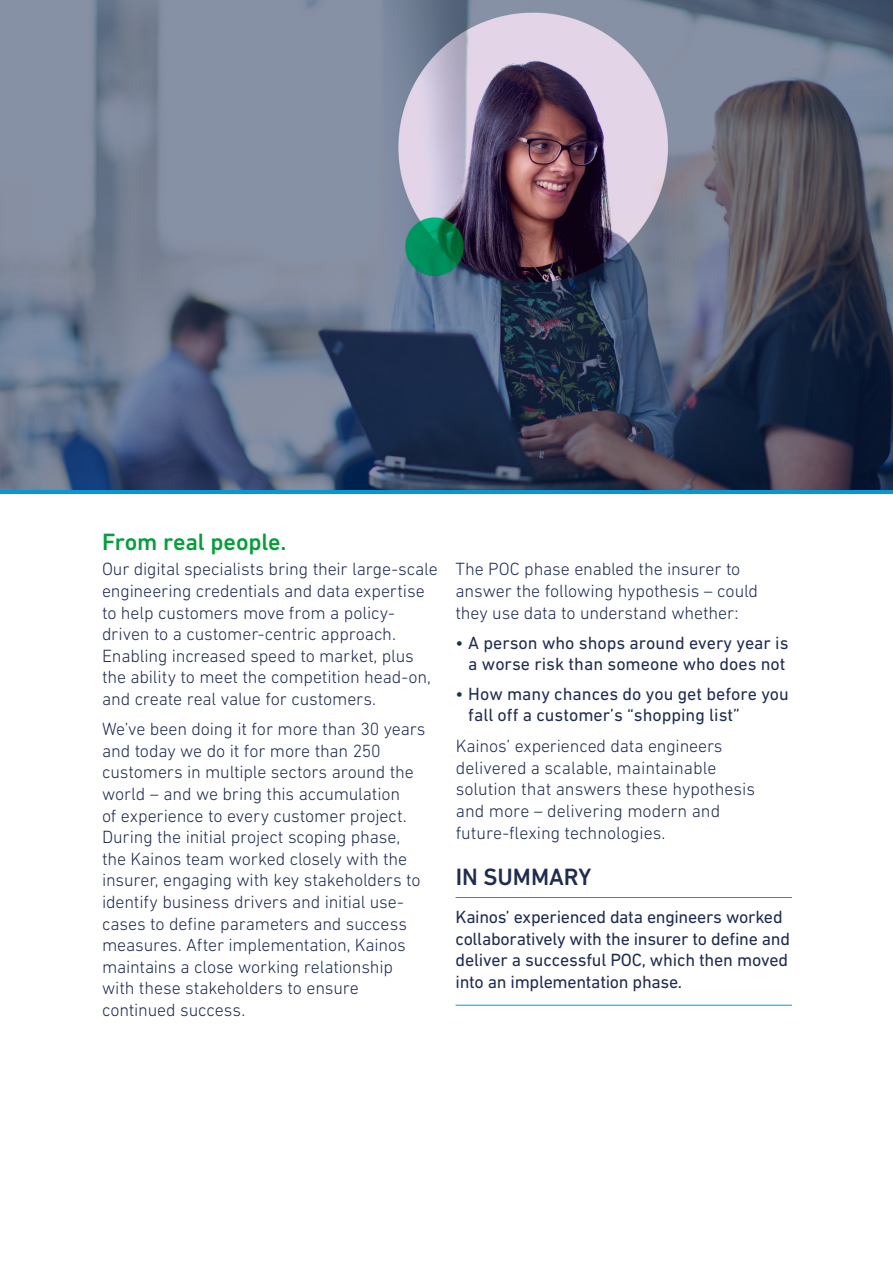
<style>
.page{position:relative;width:893px;height:1263px;background:#fff}
.page>*{position:absolute;margin:0;border:0;box-sizing:border-box;transform-origin:0 0}
.t1{font:500 24px "DIN Next LT Pro";letter-spacing:-.005em;color:#079d3c}
.t2{font:500 24px "DIN Next LT Pro";letter-spacing:-.005em;color:#202d52}
.t3{font:300 18px/21.6px "DIN Next LT Pro";letter-spacing:-.01em;color:#202d52}
.t4{font:18px/21.6px "DIN Next LT Pro";letter-spacing:-.01em;color:#202d52}
</style>
<div class="page">
<hr style="left:455px;top:897px;width:337px;height:1px;background:#0698d6">
<hr style="left:455px;top:1005px;width:337px;height:1px;background:#0698d6">
<svg style="left:0;top:489px;width:893px;height:4px;background:#1383b8"></svg>
<img style="left:0;top:0;width:893px;height:489px">
<h1 class="t1" style="left:102px;top:527px;width:186px">From real people.</h1>
<p class="t3" style="left:102px;top:558px;width:337px">Our digital specialists bring their large-scale engineering credentials and data expertise to help customers move from a policy&shy;driven to a customer-centric approach.<br>Enabling increased speed to market, plus the ability to meet the competition head-on, and create real value for customers.</p>
<p class="t3" style="left:102px;top:718px;width:325px">We’ve been doing it for more than 30 years and today we do it for more than 250 customers in multiple sectors around the world – and we bring this accumulation<br>of experience to every customer project.<br>During the initial project scoping phase, the Kainos team worked closely with the insurer, engaging with key stakeholders to identify business drivers and initial use&shy;cases to define parameters and success measures. After implementation, Kainos maintains a close working relationship with these stakeholders to ensure continued success.</p>
<p class="t3" style="left:455px;top:558px;width:304px">The POC phase enabled the insurer to answer the following hypothesis – could they use data to understand whether:</p>
<p class="t4" style="left:455px;top:632px;width:334px;line-height:21px;text-align:center">• A person who shops around every year is a worse risk than someone who does not</p>
<p class="t4" style="left:468px;top:683px;width:322px;line-height:21px;text-indent:-13px">• How many chances do you get before you fall off a customer’s “shopping list”</p>
<p class="t3" style="left:456px;top:735px;width:301px">Kainos’ experienced data engineers delivered a scalable, maintainable solution that answers these hypothesis and more – delivering modern and future-flexing technologies.</p>
<h1 class="t2" style="left:456px;top:862px;width:137px">IN SUMMARY</h1>
<p class="t4" style="left:455px;top:906px;width:336px">Kainos’ experienced data engineers worked collaboratively with the insurer to define and deliver a successful POC, which then moved into an implementation phase.</p>
</div>
